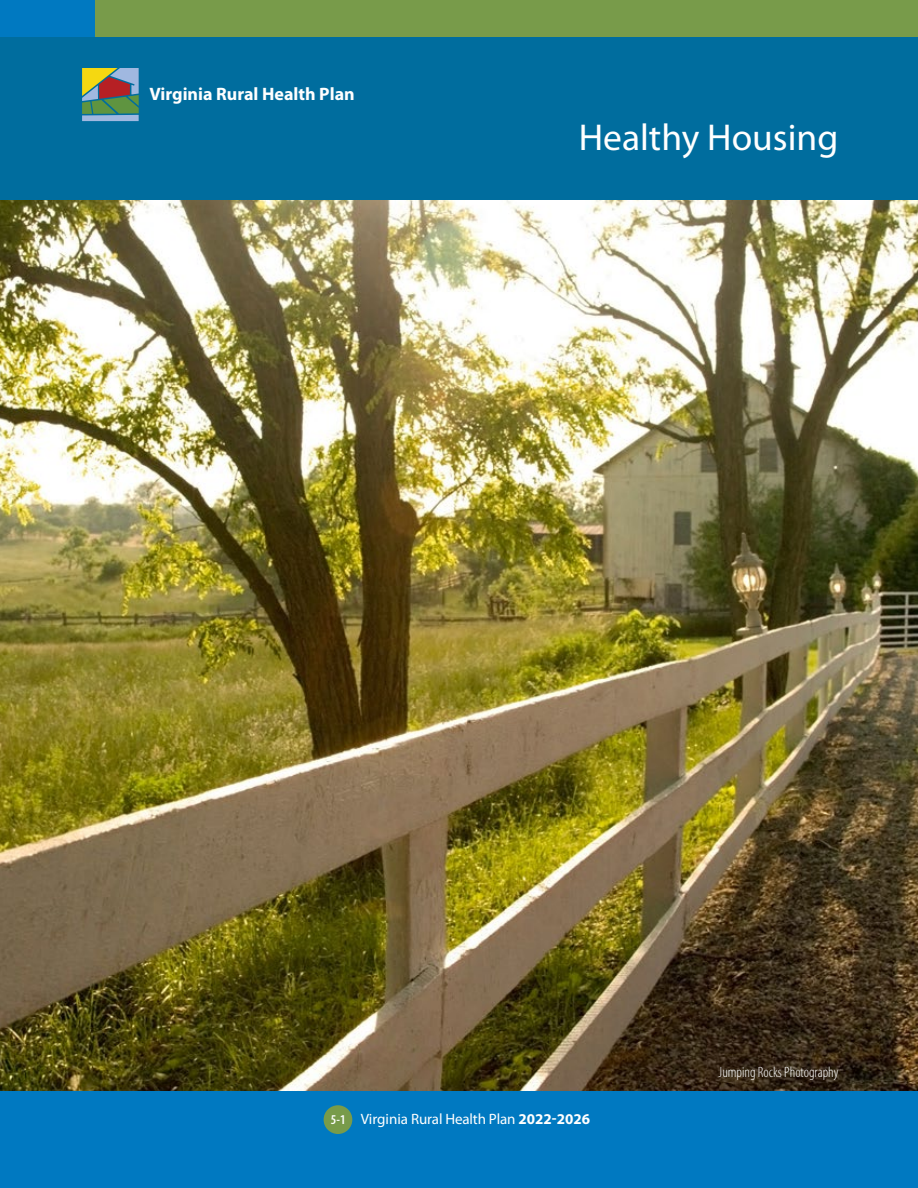
<style>
.page{position:relative;width:918px;height:1188px;background:#fff}
.page>*{position:absolute;margin:0;border:0;box-sizing:border-box;transform-origin:0 0}
.t1{font:37.5px "Myriad Pro";color:#fff}
.t2{font:700 18px "Myriad Pro";color:#fff}
.body_text{font:15px "Myriad Pro";letter-spacing:-.01em;color:#fff}
.Caption_white{font:300 condensed 15px "Myriad Pro";color:#fff}
.Page{font:600 condensed 13.5px "Myriad Pro";color:#fff}
.s1{font-weight:700}
</style>
<div class="page">
<img style="left:0;top:200px;width:918px;height:891px">
<div style="left:0;top:1091px;width:918px;height:97px;background:#0079c1"></div>
<div style="left:0;top:35px;width:918px;height:165px;background:#006d9e"></div>
<svg style="left:82px;top:69px;width:57px;height:52px;background:#8a8f6d"></svg>
<div style="left:14px;top:0;width:904px;height:36px;background:#789b4a"></div>
<div style="left:0;top:0;width:94px;height:36px;background:#0079c1"></div>
<div style="left:324px;top:1105px;width:28px;height:29px;background:#789b4a;border-radius:50%"></div>
<p class="t2" style="left:150px;top:83px;width:207px">Virginia Rural Health Plan</p>
<p class="t1" style="left:579px;top:115px;width:261px">Healthy Housing</p>
<p class="Caption_white" style="left:719px;top:1064px;width:121px">Jumping Rocks Photography</p>
<p class="Page" style="left:331px;top:1112px;width:16px">5-1</p>
<p class="body_text" style="left:361px;top:1109px;width:231px">Virginia Rural Health Plan <span class="s1">2022-2026</span></p>
</div>
